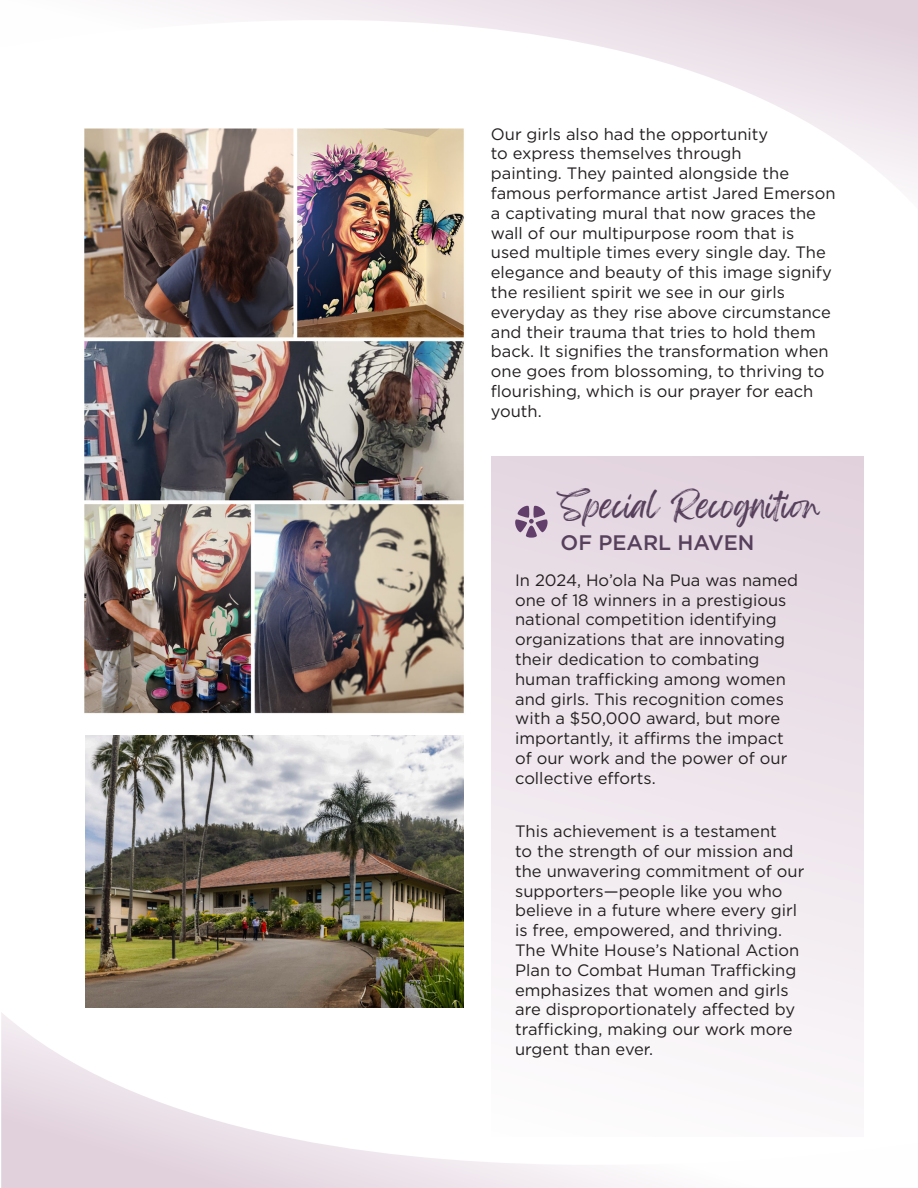
<style>
.page{position:relative;width:918px;height:1188px;background:#fff}
.page>*{position:absolute;margin:0;border:0;box-sizing:border-box;transform-origin:0 0}
.t1{font:30px "Feeling Passionate";color:#56405c}
.t2{font:500 21px "Gotham";color:#56405c}
.t3{font:16.5px/19.8px "Gotham";color:#231f20}
</style>
<div class="page">
<svg style="left:491px;top:456px;width:372px;height:556px;fill:#ede4eb"></svg>
<img style="left:84px;top:210px;width:380px;height:504px">
<img style="left:85px;top:736px;width:378px;height:271px">
<svg style="left:84px;top:0;width:834px;height:210px"></svg>
<svg style="left:1px;top:1012px;width:863px;height:176px"></svg>
<svg style="left:515px;top:505px;width:33px;height:33px"></svg>
<p class="t3" style="left:491px;top:124px;width:346px">Our girls also had the opportunity<br>to express themselves through<br>painting. They painted alongside the famous performance artist Jared Emerson a captivating mural that now graces the wall of our multipurpose room that is used multiple times every single day. The elegance and beauty of this image signify the resilient spirit we see in our girls everyday as they rise above circumstance and their trauma that tries to hold them back. It signifies the transformation when one goes from blossoming, to thriving to flourishing, which is our prayer for each youth.</p>
<p class="t1" style="left:561px;top:482px;width:264px">Special Recognition</p>
<p class="t2" style="left:561px;top:529px;width:195px">OF PEARL HAVEN</p>
<p class="t3" style="left:515px;top:570px;width:284px">In 2024, Ho’ola Na Pua was named one of 18 winners in a prestigious national competition identifying organizations that are innovating their dedication to combating human trafficking among women and girls. This recognition comes with a $50,000 award, but more importantly, it affirms the impact of our work and the power of our collective efforts.</p>
<p class="t3" style="left:515px;top:821px;width:291px">This achievement is a testament<br>to the strength of our mission and the unwavering commitment of our supporters—people like you who believe in a future where every girl is free, empowered, and thriving.<br>The White House’s National Action<br>Plan to Combat Human Trafficking emphasizes that women and girls are disproportionately affected by trafficking, making our work more urgent than ever.</p>
</div>
